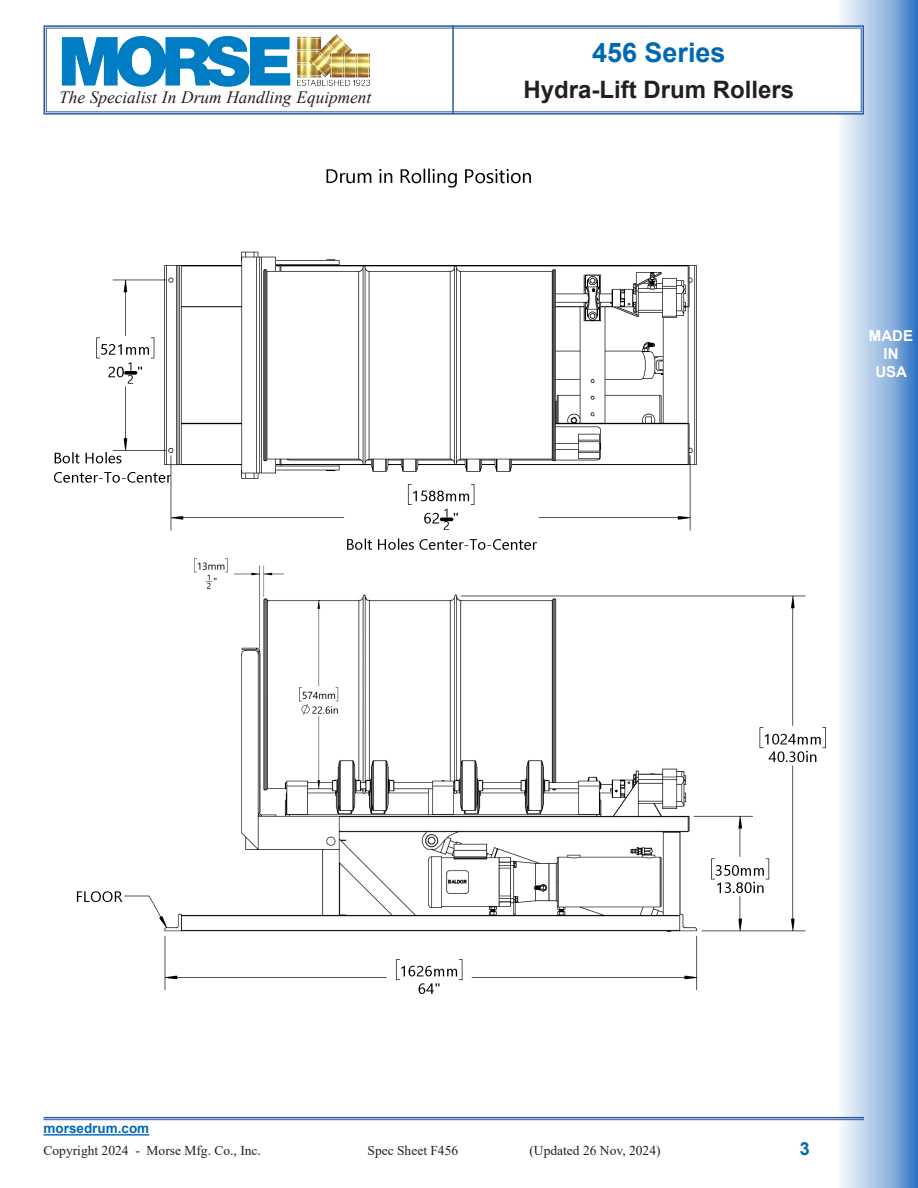
<style>
.page{position:relative;width:918px;height:1188px;background:#fff}
.page>*{position:absolute;margin:0;border:0;box-sizing:border-box;transform-origin:0 0}
.t1{font:700 27px "Arial";color:#0168b3}
.t2{font:700 24px "Arial";color:#231f20}
.t3{font:700 18px "Arial";color:#0168b3}
.t4{font:italic 17.25px "Times New Roman";color:#231f20}
.t5{font:700 15px/18px "Arial";color:#fff;text-align:center}
.t6{font:13.5px "Times New Roman";color:#231f20}
.t7{font:700 13.5px "Arial";color:#0168b3}
</style>
<div class="page">
<img style="left:732px;top:0;width:186px;height:1188px">
<hr style="left:44px;top:1117px;width:820px;height:1px;background:#2b5a9f">
<hr style="left:44px;top:1119px;width:820px;height:1px;background:#2b5a9f">
<hr style="left:44px;top:1134px;width:105px;height:2px;background:#0168b3">
<svg style="left:43px;top:25px;width:822px;height:90px"></svg>
<hr style="left:452px;top:25px;width:2px;height:89px;background:#2b5a9f">
<img style="left:54px;top:25px;width:324px;height:75px">
<img style="left:54px;top:162px;width:779px;height:842px">
<h1 class="t1" style="left:592px;top:34px;width:135px">456 Series</h1>
<p class="t4" style="left:59px;top:86px;width:314px">The Specialist In Drum Handling Equipment</p>
<h2 class="t2" style="left:524px;top:73px;width:272px">Hydra-Lift Drum Rollers</h2>
<p class="t5" style="left:869px;top:327px;width:46px">MADE<br>IN<br>USA</p>
<p class="t7" style="left:44px;top:1119px;width:107px">morsedrum.com</p>
<p class="t6" style="left:44px;top:1141px;width:219px">Copyright 2024 - Morse Mfg. Co., Inc.</p>
<p class="t6" style="left:368px;top:1141px;width:92px">Spec Sheet F456</p>
<p class="t6" style="left:530px;top:1141px;width:133px">(Updated 26 Nov, 2024)</p>
<h3 class="t3" style="left:800px;top:1136px;width:12px">3</h3>
</div>
